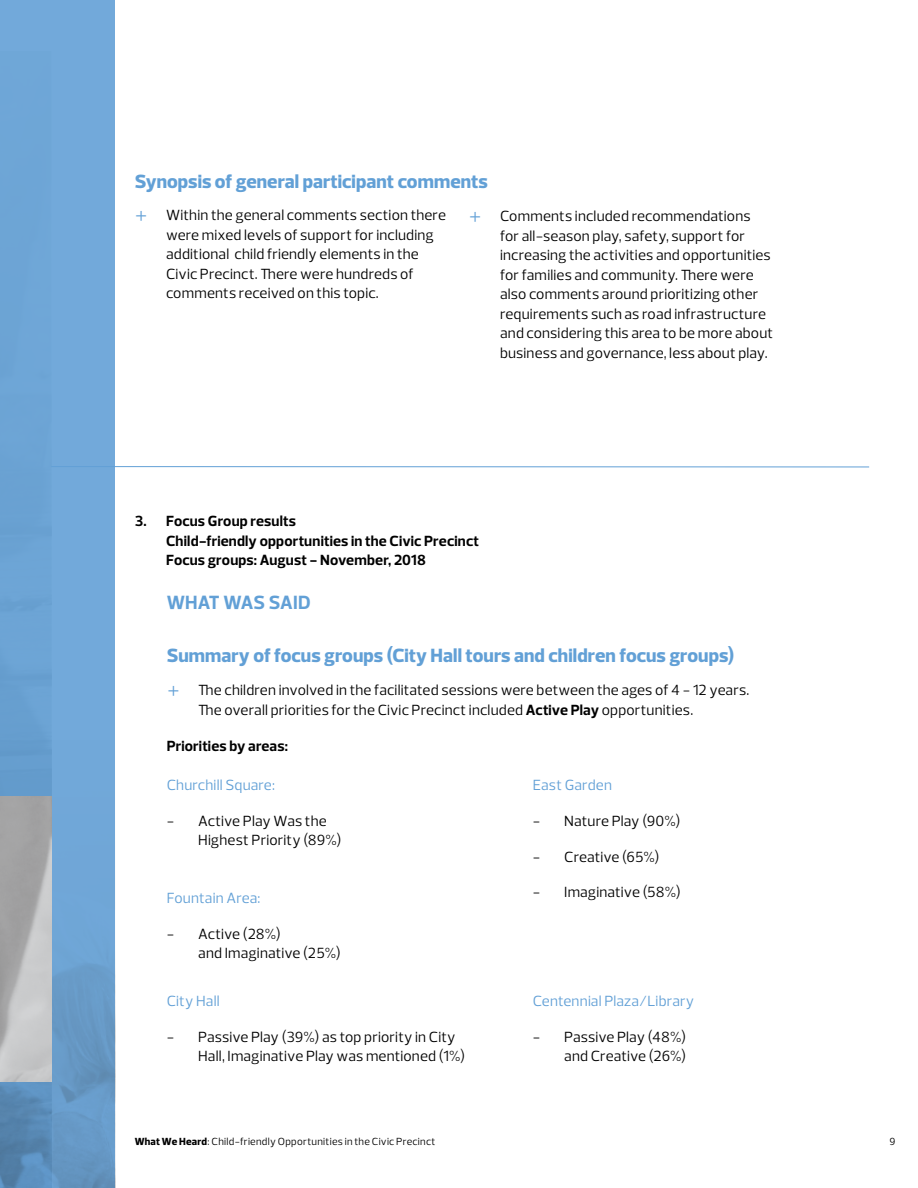
<style>
.page{position:relative;width:918px;height:1188px;background:#fff}
.page>*{position:absolute;margin:0;border:0;box-sizing:border-box;transform-origin:0 0}
.PE_Heading_Doc{font:800 19.5px "Prelo";letter-spacing:.005em;color:#62a0d6}
.PE_Body_Doc{font:700 19.5px "Prelo";letter-spacing:.005em;color:#62a0d6}
.PE_Body_Doc-2{font:15px/19.5px "Prelo";letter-spacing:.01em;color:#000}
.PE_Body_Doc-3{font:700 15px/19.5px "Prelo";letter-spacing:.01em;color:#000}
.PE_Body_Doc-4{font:15px "Prelo";letter-spacing:.01em;color:#62a0d6}
.t1{font:10.5px "Prelo";letter-spacing:.025em;color:#000}
.s1{font-weight:300;font-size:27px;color:#62a0d6}
.s2{font-weight:700}
.s3{font-weight:800}
</style>
<div class="page">
<div style="left:0;top:0;width:115px;height:1188px;background:#72a9da"></div>
<img style="left:0;top:673px;width:115px;height:515px">
<img style="left:0;top:797px;width:51px;height:285px">
<hr style="left:51px;top:466px;width:818px;height:1px;background:#62a0d6">
<p class="PE_Heading_Doc" style="left:135px;top:169px;width:355px">Synopsis of general participant comments</p>
<p class="PE_Body_Doc-2" style="left:166px;top:206px;width:281px;text-indent:-32px"><span class="s1">+</span> Within the general comments section there were mixed levels of support for including additional child friendly elements in the Civic Precinct. There were hundreds of comments received on this topic.</p>
<p class="PE_Body_Doc-2" style="left:500px;top:206px;width:275px;text-indent:-32px"><span class="s1">+</span> Comments included recommendations for all-season play, safety, support for increasing the activities and opportunities for families and community. There were also comments around prioritizing other requirements such as road infrastructure and considering this area to be more about business and governance, less about play.</p>
<p class="PE_Body_Doc-3" style="left:166px;top:512px;width:315px;text-indent:-32px">3. Focus Group results<br>Child-friendly opportunities in the Civic Precinct<br>Focus groups: August - November, 2018</p>
<p class="PE_Body_Doc" style="left:167px;top:590px;width:146px">WHAT WAS SAID</p>
<p class="PE_Heading_Doc" style="left:167px;top:644px;width:569px">Summary of focus groups (City Hall tours and children focus groups)</p>
<p class="PE_Body_Doc-2" style="left:198px;top:681px;width:553px;text-indent:-32px"><span class="s1">+</span> The children involved in the facilitated sessions were between the ages of 4 - 12 years.<br>The overall priorities for the Civic Precinct included <span class="s2">Active Play</span> opportunities.</p>
<p class="PE_Body_Doc-3" style="left:167px;top:736px;width:123px">Priorities by areas:</p>
<p class="PE_Body_Doc-4" style="left:167px;top:776px;width:110px">Churchill Square:</p>
<p class="PE_Body_Doc-2" style="left:198px;top:811px;width:145px;text-indent:-32px">- Active Play Was the<br>Highest Priority (89%)</p>
<p class="PE_Body_Doc-4" style="left:533px;top:776px;width:81px">East Garden</p>
<p class="PE_Body_Doc-2" style="left:533px;top:811px;width:149px">- Nature Play (90%)</p>
<p class="PE_Body_Doc-2" style="left:533px;top:847px;width:128px">- Creative (65%)</p>
<p class="PE_Body_Doc-2" style="left:533px;top:883px;width:150px">- Imaginative (58%)</p>
<p class="PE_Body_Doc-4" style="left:167px;top:889px;width:95px">Fountain Area:</p>
<p class="PE_Body_Doc-2" style="left:198px;top:924px;width:144px;text-indent:-32px">- Active (28%)<br>and Imaginative (25%)</p>
<p class="PE_Body_Doc-4" style="left:167px;top:992px;width:54px">City Hall</p>
<p class="PE_Body_Doc-2" style="left:198px;top:1027px;width:268px;text-indent:-32px">- Passive Play (39%) as top priority in City<br>Hall, Imaginative Play was mentioned (1%)</p>
<p class="PE_Body_Doc-4" style="left:533px;top:992px;width:163px">Centennial Plaza/Library</p>
<p class="PE_Body_Doc-2" style="left:533px;top:1027px;width:155px;text-align:right">- Passive Play (48%) and Creative (26%)</p>
<p class="t1" style="left:135px;top:1135px;width:302px"><span class="s3">What We Heard</span>: Child-friendly Opportunities in the Civic Precinct</p>
<p class="t1" style="left:889px;top:1135px;width:7px">9</p>
</div>
